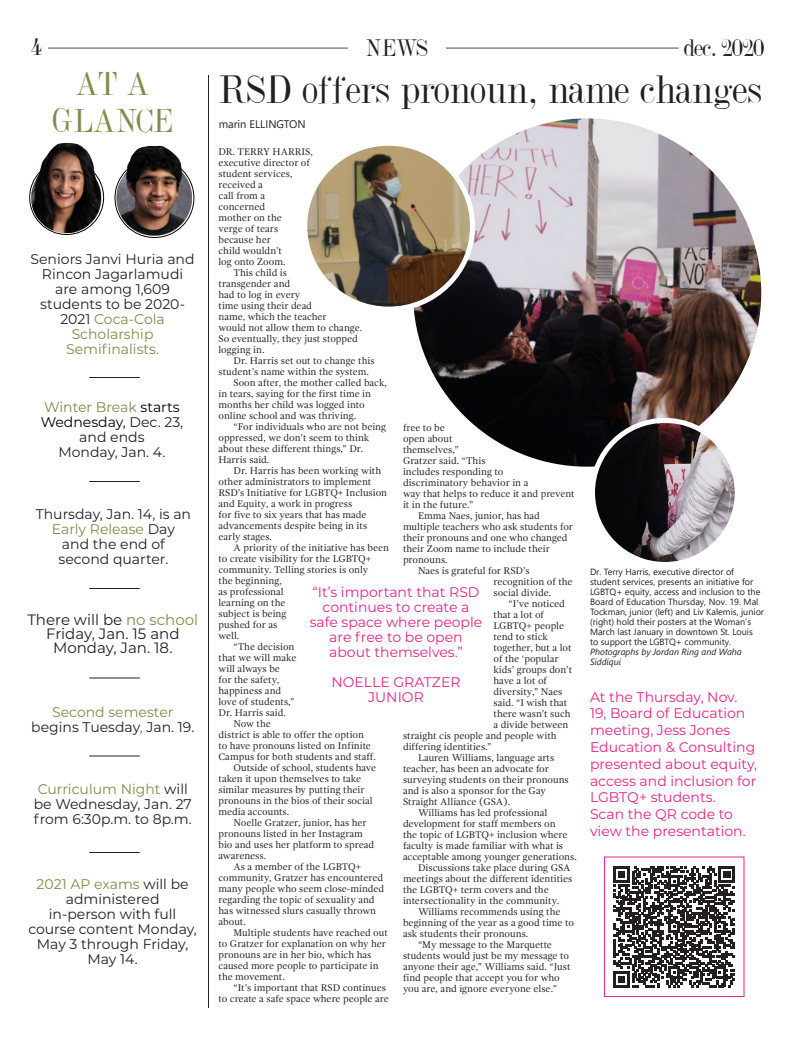
<style>
.page{position:relative;width:792px;height:1044px;background:#fff}
.page>*{position:absolute;margin:0;border:0;box-sizing:border-box;transform-origin:0 0}
.t1{font:43px "Dubiel Plain";color:#231f20}
.t2{font:36px "Dubiel Plain";color:#7d8e4a}
.t3{font:26px "Dubiel Plain";letter-spacing:-.02em;color:#231f20}
.t4{font:15px/14px "Montserrat";color:#231f20;text-align:center}
.t5{font:14px/15px "Montserrat";color:#231f20;text-align:center}
.t6{font:14px/16.8px "Montserrat";color:#ed228a}
.t7{font:14px "Montserrat";color:#7d8e4a}
.t8{font:14px/15px "Montserrat";color:#000;text-align:center}
.t9{font:11px "Segoe UI";color:#231f20}
.t10{font:10px/11px "Gandhi Serif";color:#231f20}
.t11{font:9px/10px "Segoe UI";color:#231f20}
.s1{color:#7d8e4a}
.s2{color:#231f20}
.s3{color:#765ba7}
.s4{font-style:italic}
</style>
<div class="page">
<hr style="left:208px;top:75px;width:1px;height:933px;background:#231f20">
<hr style="left:89px;top:481px;width:51px;height:1px;background:#231f20">
<hr style="left:89px;top:588px;width:51px;height:1px;background:#231f20">
<hr style="left:89px;top:678px;width:51px;height:1px;background:#231f20">
<hr style="left:89px;top:756px;width:51px;height:1px;background:#231f20">
<hr style="left:89px;top:852px;width:51px;height:1px;background:#231f20">
<hr style="left:89px;top:377px;width:51px;height:1px;background:#231f20">
<hr style="left:48px;top:48px;width:631px;height:1px;background:#494a4b">
<div style="left:348px;top:38px;width:98px;height:27px;background:#fff"></div>
<img style="left:29px;top:143px;width:76px;height:92px">
<img style="left:114px;top:145px;width:81px;height:93px">
<img style="left:410px;top:116px;width:354px;height:353px;border-radius:177px">
<img style="left:308px;top:147px;width:165px;height:162px">
<div style="left:302px;top:141px;width:173px;height:171px;border:5px solid #fff;border-radius:50%"></div>
<img style="left:592px;top:420px;width:142px;height:141px">
<div style="left:590px;top:418px;width:150px;height:149px;border:5px solid #fff;border-radius:50%"></div>
<svg style="left:614px;top:866px;width:121px;height:121px"></svg>
<div style="left:604px;top:856px;width:140px;height:141px;border:1px solid #ed228a"></div>
<p class="t3" style="left:31px;top:33px;width:12px">4</p>
<p class="t3" style="left:366px;top:35px;width:64px">NEWS</p>
<p class="t3" style="left:684px;top:34px;width:82px">dec. 2020</p>
<p class="t2" style="left:75px;top:65px;width:75px">AT A</p>
<p class="t2" style="left:52px;top:102px;width:122px">GLANCE</p>
<p class="t5" style="left:31px;top:251px;width:166px">Seniors Janvi Huria and<br>Rincon Jagarlamudi</p>
<p class="t5" style="left:55px;top:281px;width:116px">are among 1,609</p>
<p class="t5" style="left:40px;top:296px;width:146px">students to be 2020-<br>2021 <span class="s1">Coca-Cola</span></p>
<p class="t7" style="left:72px;top:324px;width:83px">Scholarship</p>
<p class="t7" style="left:66px;top:339px;width:94px">Semifinalists.</p>
<p class="t8" style="left:41px;top:399px;width:144px"><span class="s1">Winter Break</span> starts<br>Wednesday, <span class="s2">Dec. 23, and ends</span></p>
<p class="t5" style="left:58px;top:444px;width:108px">Monday, Jan. 4.</p>
<p class="t5" style="left:36px;top:506px;width:157px">Thursday, Jan. 14, is an</p>
<p class="t7" style="left:52px;top:519px;width:125px">Early Release <span class="s2">Day</span></p>
<p class="t5" style="left:62px;top:536px;width:104px">and the end of</p>
<p class="t5" style="left:59px;top:551px;width:111px">second quarter.</p>
<p class="t4" style="left:27px;top:612px;width:172px">There will be <span class="s1">no school<br></span>Friday, Jan. 15 and<br>Monday, Jan. 18.</p>
<p class="t7" style="left:52px;top:702px;width:123px">Second semester</p>
<p class="t5" style="left:31px;top:719px;width:165px">begins Tuesday<span class="s3">,</span> Jan. 19.</p>
<p class="t5" style="left:34px;top:781px;width:160px;text-align:left"><span class="s1">Curriculum Night</span> will be Wednesday, Jan. 27 from 6:30p.m. to 8p.m.</p>
<p class="t7" style="left:37px;top:874px;width:153px">2021 AP exams <span class="s2">will be</span></p>
<p class="t5" style="left:66px;top:891px;width:95px">administered</p>
<p class="t5" style="left:28px;top:906px;width:170px">in-person with full course content Monday,<br>May 3 through Friday,<br>May 14.</p>
<p class="t1" style="left:219px;top:67px;width:544px">RSD offers pronoun, name changes</p>
<p class="t9" style="left:219px;top:114px;width:88px">marin ELLINGTON</p>
<p class="t10" style="left:218px;top:147px;width:96px">DR. TERRY HARRIS, executive director of student services, received a<br>call from a concerned<br>mother on the<br>verge of tears because her<br>child wouldn’t<br>log onto Zoom.</p>
<p class="t10" style="left:218px;top:268px;width:145px;text-indent:15px">This child is<br>transgender and<br>had to log in every<br>time using their dead<br>name, which the teacher<br>would not allow them to change.<br>So eventually, they just stopped logging in.</p>
<p class="t10" style="left:218px;top:356px;width:158px;text-indent:15px">Dr. Harris set out to change this student’s name within the system.</p>
<p class="t10" style="left:218px;top:378px;width:170px;text-indent:15px">Soon after, the mother called back, in tears, saying for the first time in months her child was logged into online school and was thriving.</p>
<p class="t10" style="left:218px;top:422px;width:169px;text-indent:15px">“For individuals who are not being oppressed, we don’t seem to think about these different things,” Dr.<br>Harris said.</p>
<p class="t10" style="left:218px;top:466px;width:170px;text-indent:15px">Dr. Harris has been working with other administrators to implement<br>RSD’s Initiative for LGBTQ+ Inclusion and Equity, a work in progress<br>for five to six years that has made advancements despite being in its early stages.</p>
<p class="t10" style="left:218px;top:543px;width:172px;text-indent:15px">A priority of the initiative has been to create visibility for the LGBTQ+ community. Telling stories is only<br>the beginning,<br>as professional<br>learning on the<br>subject is being<br>pushed for as<br>well.</p>
<p class="t10" style="left:218px;top:642px;width:79px;text-indent:15px">“The decision that we will make will always be<br>for the safety, happiness and love of students,”<br>Dr. Harris said.</p>
<p class="t10" style="left:218px;top:719px;width:159px;text-indent:15px">Now the<br>district is able to offer the option<br>to have pronouns listed on Infinite<br>Campus for both students and staff.</p>
<p class="t10" style="left:218px;top:763px;width:159px;text-indent:15px">Outside of school, students have taken it upon themselves to take similar measures by putting their pronouns in the bios of their social media accounts.</p>
<p class="t10" style="left:218px;top:818px;width:157px;text-indent:15px">Noelle Gratzer, junior, has her pronouns listed in her Instagram bio and uses her platform to spread awareness.</p>
<p class="t10" style="left:218px;top:862px;width:167px;text-indent:15px">As a member of the LGBTQ+ community, Gratzer has encountered many people who seem close-minded regarding the topic of sexuality and has witnessed slurs casually thrown about.</p>
<p class="t10" style="left:218px;top:928px;width:171px;text-indent:15px">Multiple students have reached out to Gratzer for explanation on why her pronouns are in her bio, which has caused more people to participate in the movement.</p>
<p class="t10" style="left:218px;top:983px;width:172px;text-align:right">“It’s important that RSD continues<br>to create a safe space where people are</p>
<p class="t10" style="left:403px;top:422px;width:173px">free to be<br>open about<br>themselves,”<br>Gratzer said. “This<br>includes responding to<br>discriminatory behavior in a<br>way that helps to reduce it and prevent it in the future.”</p>
<p class="t10" style="left:403px;top:510px;width:172px;text-indent:15px">Emma Naes, junior, has had multiple teachers who ask students for their pronouns and one who changed their Zoom name to include their pronouns.</p>
<p class="t10" style="left:494px;top:565px;width:81px;text-indent:-76px">Naes is grateful for RSD’s recognition of the social divide.</p>
<p class="t10" style="left:508px;top:598px;width:58px">“I’ve noticed</p>
<p class="t10" style="left:494px;top:609px;width:52px">that a lot of</p>
<p class="t10" style="left:494px;top:620px;width:72px">LGBTQ+ people</p>
<p class="t10" style="left:494px;top:631px;width:56px">tend to stick</p>
<p class="t10" style="left:494px;top:642px;width:80px">together, but a lot</p>
<p class="t10" style="left:494px;top:653px;width:67px">of the ‘popular</p>
<p class="t10" style="left:494px;top:664px;width:80px">kids’ groups don’t</p>
<p class="t10" style="left:494px;top:675px;width:55px">have a lot of</p>
<p class="t10" style="left:494px;top:686px;width:70px">diversity,” Naes</p>
<p class="t10" style="left:494px;top:697px;width:75px">said. “I wish that</p>
<p class="t10" style="left:494px;top:708px;width:79px">there wasn’t such</p>
<p class="t10" style="left:494px;top:719px;width:76px">a divide between</p>
<p class="t10" style="left:403px;top:730px;width:155px">straight cis people and people with</p>
<p class="t10" style="left:403px;top:741px;width:90px">differing identities.”</p>
<p class="t10" style="left:403px;top:752px;width:167px;text-indent:15px">Lauren Williams, language arts teacher, has been an advocate for surveying students on their pronouns and is also a sponsor for the Gay<br>Straight Alliance (GSA).</p>
<p class="t10" style="left:403px;top:807px;width:175px;text-indent:15px">Williams has led professional development for staff members on<br>the topic of LGBTQ+ inclusion where faculty is made familiar with what is acceptable among younger generations.</p>
<p class="t10" style="left:403px;top:862px;width:171px;text-indent:15px">Discussions take place during GSA meetings about the different identities the LGBTQ+ term covers and the intersectionality in the community.</p>
<p class="t10" style="left:403px;top:906px;width:172px;text-indent:15px">Williams recommends using the beginning of the year as a good time to ask students their pronouns.</p>
<p class="t10" style="left:403px;top:939px;width:169px;text-indent:15px">“My message to the Marquette students would just be my message to anyone their age,” Williams said. “Just find people that accept you for who you are, and ignore everyone else.”</p>
<p class="t6" style="left:310px;top:584px;width:174px;line-height:15px;text-align:center">“It’s important that RSD continues to create a safe space where people are free to be open about themselves.”</p>
<p class="t6" style="left:331px;top:674px;width:131px">NOELLE GRATZER</p>
<p class="t6" style="left:368px;top:689px;width:57px">JUNIOR</p>
<p class="t11" style="left:590px;top:566px;width:176px">Dr. Terry Harris, executive director of student services, presents an initiative for LGBTQ+ equity, access and inclusion to the Board of Education Thursday, Nov. 19. Mal Tockman, junior (left) and Liv Kalemis, junior (right) hold their posters at the Woman’s March last January in downtown St. Louis<br>to support the LGBTQ+ community.<br><span class="s4">Photographs by Jordan Ring and Waha Siddiqui</span></p>
<p class="t6" style="left:590px;top:688px;width:169px">At the Thursday, Nov.<br>19, Board of Education meeting, Jess Jones<br>Education &amp; Consulting presented about equity, access and inclusion for<br>LGBTQ+ students.</p>
<p class="t6" style="left:590px;top:805px;width:157px">Scan the QR code to view the presentation.</p>
</div>
